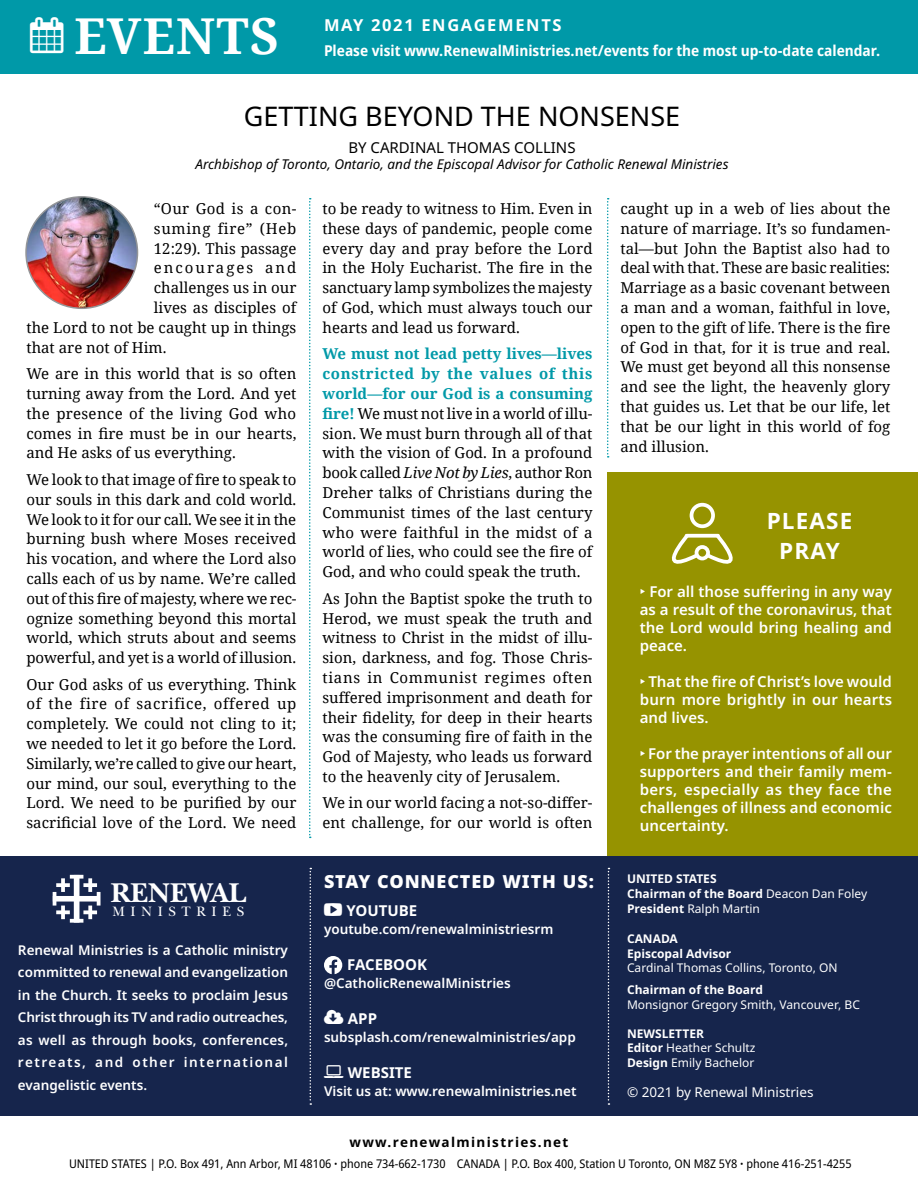
<style>
.page{position:relative;width:918px;height:1188px;background:#fff}
.page>*{position:absolute;margin:0;border:0;box-sizing:border-box;transform-origin:0 0}
.t1{font:700 49.5px "Noto Serif";letter-spacing:.025em;color:#fff}
.t2{font:700 28.35px "New Baskerville";color:#fff}
.t3{font:27px "Noto Sans";color:#000}
.t4{font:700 22.5px/29.2px "Noto Sans";letter-spacing:.05em;color:#fff;text-align:center}
.t5{font:900 18px "Noto Sans";letter-spacing:.05em;color:#fff}
.t6{font:700 16.5px "Noto Sans";letter-spacing:.1em;color:#fff}
.t7{font:15px/19.8px "Noto Serif";color:#000;text-align:justify}
.t8{font:600 15px/18px "Noto Sans";color:#fff;text-align:justify}
.t9{font:700 semi-condensed 15px "Noto Sans";color:#fff}
.t10{font:700 15px "Noto Sans";color:#fff}
.t11{font:15px "Noto Sans";color:#000}
.t12{font:15px "Noto Serif";letter-spacing:.045em;color:#000}
.t13{font:15px "Noto Serif";letter-spacing:.02em;color:#000}
.t14{font:15px "Noto Serif";letter-spacing:.135em;color:#000}
.t15{font:14.25px "New Baskerville";letter-spacing:.4em;color:#fff}
.t16{font:600 13.5px/22.5px "Noto Sans";color:#fff;text-align:justify}
.t17{font:italic 13.5px "Noto Sans";color:#000}
.t18{font:700 13.5px "Noto Sans";letter-spacing:.1em;color:#000}
.t19{font:13.5px "Noto Sans";color:#fff}
.t20{font:semi-condensed 12px "Noto Sans";color:#000}
.t21{font:12px/14.4px "Noto Sans";color:#fff}
.t22{font:700 12px/15px "Noto Sans";color:#fff}
.s1{font-weight:700;color:#0099a8}
.s2{font-style:italic}
.s3{font-weight:400}
.s4{font-weight:700}
</style>
<div class="page">
<div style="left:608px;top:472px;width:310px;height:386px;background:#969300"></div>
<div style="left:690px;top:503px;width:25px;height:25px;border:4px solid #fff;border-radius:50%"></div>
<svg style="left:671px;top:533px;width:62px;height:31px"></svg>
<svg style="left:687px;top:534px;width:31px;height:4px"></svg>
<div style="left:695px;top:545px;width:15px;height:15px;border:4px solid #fff;border-radius:50%"></div>
<div style="left:0;top:856px;width:918px;height:260px;background:#16254c"></div>
<div style="left:0;top:0;width:918px;height:73px;background:#0099a8"></div>
<div style="left:74px;top:875px;width:5px;height:48px;background:#fff"></div>
<div style="left:53px;top:896px;width:46px;height:6px;background:#fff"></div>
<svg style="left:61px;top:878px;width:4px;height:14px"></svg>
<svg style="left:56px;top:883px;width:14px;height:4px"></svg>
<svg style="left:88px;top:878px;width:4px;height:14px"></svg>
<svg style="left:83px;top:883px;width:14px;height:4px"></svg>
<svg style="left:88px;top:906px;width:4px;height:13px"></svg>
<svg style="left:83px;top:910px;width:14px;height:4px"></svg>
<svg style="left:61px;top:906px;width:4px;height:13px"></svg>
<svg style="left:56px;top:910px;width:14px;height:4px"></svg>
<svg style="left:70px;top:875px;width:13px;height:4px"></svg>
<svg style="left:97px;top:892px;width:4px;height:14px"></svg>
<hr style="left:53px;top:892px;width:3px;height:14px;background:#fff">
<svg style="left:70px;top:919px;width:13px;height:4px"></svg>
<svg style="left:324px;top:956px;width:18px;height:18px"></svg>
<svg style="left:608px;top:868px;width:1px;height:237px"></svg>
<svg style="left:310px;top:868px;width:1px;height:237px"></svg>
<svg style="left:309px;top:198px;width:2px;height:640px"></svg>
<svg style="left:607px;top:198px;width:2px;height:260px"></svg>
<img style="left:26px;top:197px;width:112px;height:111px;border-radius:56px">
<div style="left:25px;top:196px;width:113px;height:113px;border:2px solid #939598;border-radius:50%"></div>
<h1 class="t1" style="left:30px;top:2px;width:250px">▲ EVENTS</h1>
<p class="t6" style="left:324px;top:13px;width:239px">MAY 2021 ENGAGEMENTS</p>
<p class="t9" style="left:324px;top:40px;width:558px">Please visit www.RenewalMinistries.net/events for the most up-to-date calendar.</p>
<h3 class="t3" style="left:244px;top:98px;width:438px">GETTING BEYOND THE NONSENSE</h3>
<p class="t11" style="left:348px;top:137px;width:229px">BY CARDINAL THOMAS COLLINS</p>
<p class="t17" style="left:196px;top:155px;width:535px">Archbishop of Toronto, Ontario, and the Episcopal Advisor for Catholic Renewal Ministries</p>
<p class="t7" style="left:620px;top:198px;width:272px">caught up in a web of lies about the nature of marriage. It’s so fundamen&shy;tal—but John the Baptist also had to deal with that. These are basic realities:<br>Marriage as a basic covenant between a man and a woman, faithful in love, open to the gift of life. There is the fire of God in that, for it is true and real.<br>We must get beyond all this nonsense and see the light, the heavenly glory that guides us. Let that be our life, let that be our light in this world of fog and illusion.</p>
<p class="t7" style="left:322px;top:198px;width:272px">to be ready to witness to Him. Even in these days of pandemic, people come every day and pray before the Lord in the Holy Eucharist. The fire in the sanctuary lamp symbolizes the majesty of God, which must always touch our hearts and lead us forward.</p>
<p class="t7" style="left:322px;top:343px;width:272px"><span class="s1">We must not lead petty lives—lives constricted by the values of this world—for our God is a consuming fire!</span> We must not live in a world of illu&shy;sion. We must burn through all of that with the vision of God. In a profound book called <span class="s2">Live Not by Lies</span>, author Ron Dreher talks of Christians during the Communist times of the last century who were faithful in the midst of a world of lies, who could see the fire of God, and who could speak the truth.</p>
<p class="t7" style="left:322px;top:588px;width:272px">As John the Baptist spoke the truth to Herod, we must speak the truth and witness to Christ in the midst of illu&shy;sion, darkness, and fog. Those Chris&shy;tians in Communist regimes often suffered imprisonment and death for their fidelity, for deep in their hearts was the consuming fire of faith in the God of Majesty, who leads us forward to the heavenly city of Jerusalem.</p>
<p class="t7" style="left:322px;top:793px;width:272px">We in our world facing a not-so-differ&shy;ent challenge, for our world is often</p>
<p class="t13" style="left:154px;top:198px;width:144px">“Our God is a con-</p>
<p class="t12" style="left:154px;top:218px;width:144px">suming fire” (Heb</p>
<p class="t7" style="left:154px;top:238px;width:144px">12:29). This passage</p>
<p class="t14" style="left:154px;top:258px;width:144px">encourages and</p>
<p class="t7" style="left:154px;top:277px;width:144px">challenges us in our</p>
<p class="t7" style="left:154px;top:297px;width:144px">lives as disciples of</p>
<p class="t7" style="left:26px;top:317px;width:272px">the Lord to not be caught up in things</p>
<p class="t7" style="left:26px;top:337px;width:142px">that are not of Him.</p>
<p class="t7" style="left:26px;top:363px;width:272px">We are in this world that is so often turning away from the Lord. And yet the presence of the living God who comes in fire must be in our hearts, and He asks of us everything.</p>
<p class="t7" style="left:26px;top:469px;width:272px">We look to that image of fire to speak to our souls in this dark and cold world.<br>We look to it for our call. We see it in the burning bush where Moses received his vocation, and where the Lord also calls each of us by name. We’re called out of this fire of majesty, where we rec&shy;ognize something beyond this mortal world, which struts about and seems powerful, and yet is a world of illusion.</p>
<p class="t7" style="left:26px;top:674px;width:272px">Our God asks of us everything. Think of the fire of sacrifice, offered up completely. We could not cling to it; we needed to let it go before the Lord.<br>Similarly, we’re called to give our heart, our mind, our soul, everything to the Lord. We need to be purified by our sacrificial love of the Lord. We need</p>
<h3 class="t4" style="left:767px;top:507px;width:87px">PLEASE<br>PRAY</h3>
<p class="t8" style="left:640px;top:583px;width:254px">‣ For all those suffering in any way as a result of the coronavirus, that the Lord would bring healing and peace.</p>
<p class="t8" style="left:640px;top:673px;width:254px">‣ That the fire of Christ’s love would burn more brightly in our hearts and lives.</p>
<p class="t8" style="left:640px;top:745px;width:254px">‣ For the prayer intentions of all our supporters and their family mem&shy;bers, especially as they face the challenges of illness and economic uncertainty.</p>
<p class="t5" style="left:324px;top:868px;width:271px">STAY CONNECTED WITH US:</p>
<h2 class="t2" style="left:111px;top:876px;width:137px">RENEWAL</h2>
<p class="t15" style="left:112px;top:903px;width:133px">MINISTRIES</p>
<p class="t10" style="left:346px;top:900px;width:72px">YOUTUBE</p>
<p class="t16" style="left:324px;top:918px;width:231px">youtube.com/renewalministriesrm</p>
<p class="t10" style="left:347px;top:954px;width:81px">FACEBOOK</p>
<p class="t16" style="left:324px;top:972px;width:188px">@CatholicRenewalMinistries</p>
<p class="t10" style="left:348px;top:1008px;width:31px">APP</p>
<p class="t16" style="left:324px;top:1026px;width:253px">subsplash.com/renewalministries/app</p>
<p class="t10" style="left:348px;top:1062px;width:66px">WEBSITE</p>
<p class="t16" style="left:324px;top:1080px;width:254px">Visit us at: www.renewalministries.net</p>
<p class="t16" style="left:18px;top:939px;width:272px">Renewal Ministries is a Catholic ministry committed to renewal and evangelization in the Church. It seeks to proclaim Jesus Christ through its TV and radio outreaches, as well as through books, conferences, retreats, and other international evangelistic events.</p>
<p class="t22" style="left:627px;top:871px;width:242px">UNITED STATES<br>Chairman of the Board <span class="s3">Deacon Dan Foley<br></span>President <span class="s3">Ralph Martin</span></p>
<p class="t22" style="left:627px;top:931px;width:106px">CANADA<br>Episcopal Advisor</p>
<p class="t21" style="left:627px;top:961px;width:212px">Cardinal Thomas Collins, Toronto, ON</p>
<p class="t22" style="left:627px;top:982px;width:137px">Chairman of the Board</p>
<p class="t21" style="left:627px;top:998px;width:234px">Monsignor Gregory Smith, Vancouver, BC</p>
<p class="t21" style="left:627px;top:1027px;width:130px"><span class="s4">NEWSLETTER<br>Editor</span> Heather Schultz<br><span class="s4">Design</span> Emily Bachelor</p>
<p class="t19" style="left:627px;top:1083px;width:188px">© 2021 by Renewal Ministries</p>
<p class="t18" style="left:349px;top:1133px;width:221px">www.renewalministries.net</p>
<p class="t20" style="left:69px;top:1155px;width:784px">UNITED STATES | P.O. Box 491, Ann Arbor, MI 48106 ꞏ phone 734-662-1730 CANADA | P.O. Box 400, Station U Toronto, ON M8Z 5Y8 ꞏ phone 416-251-4255</p>
</div>
